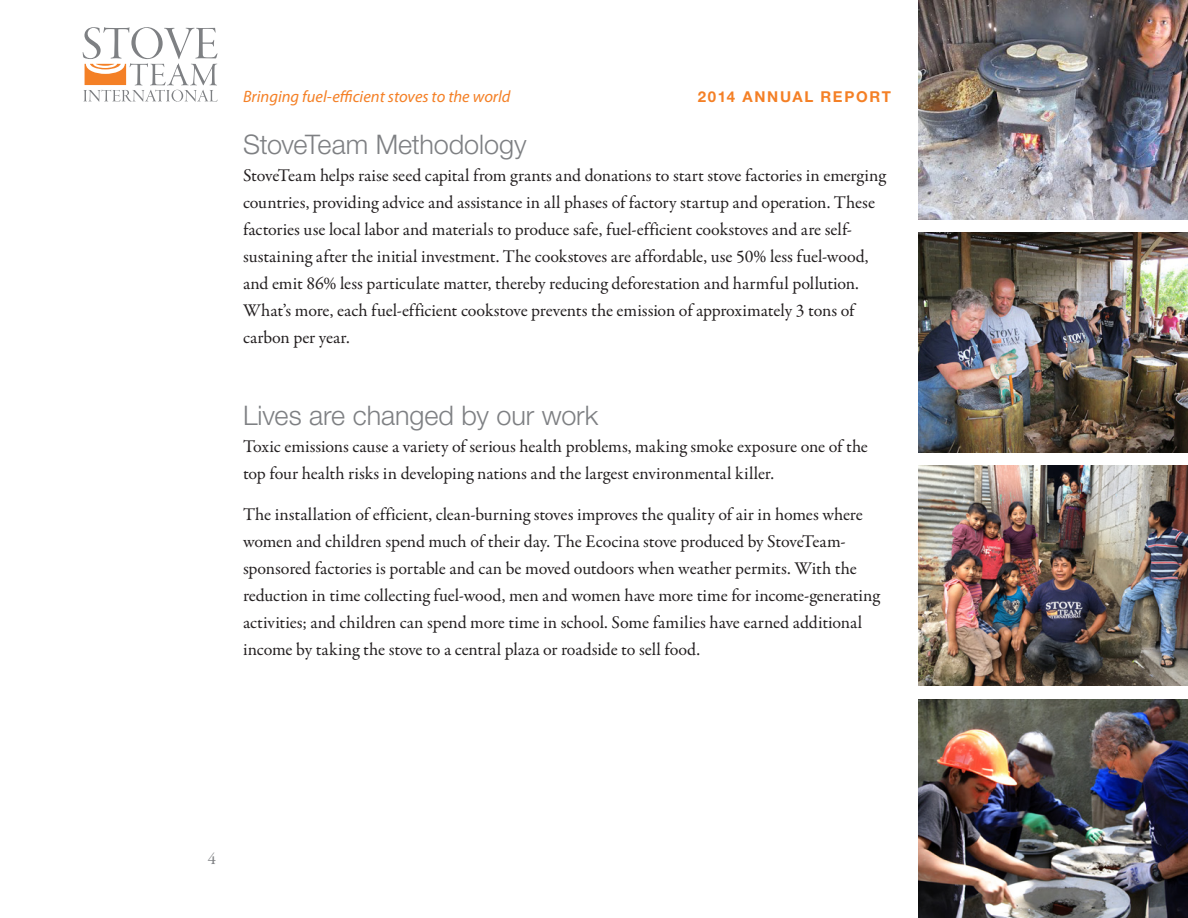
<style>
.page{position:relative;width:1188px;height:918px;background:#fff}
.page>*{position:absolute;margin:0;border:0;box-sizing:border-box;transform-origin:0 0}
.t1{font:300 27px "Helvetica Neue LT Std";letter-spacing:-.005em;color:#7e8083}
.t2{font:18px/27px "Garamond Premr Pro";letter-spacing:-.005em;color:#231f20}
.t3{font:italic 16.5px "Myriad Pro";color:#f48026}
.t4{font:16.5px "Garamond Premr Pro";color:#7e8083}
.t5{font:700 15px "Helvetica Neue LT Std";letter-spacing:.11em;color:#f48026}
</style>
<div class="page">
<svg style="left:83px;top:27px;width:135px;height:75px"></svg>
<img style="left:918px;top:700px;width:270px;height:218px">
<img style="left:918px;top:466px;width:270px;height:219px">
<img style="left:918px;top:233px;width:270px;height:219px">
<img style="left:918px;top:0;width:270px;height:219px">
<p class="t3" style="left:243px;top:86px;width:269px">Bringing fuel-efficient stoves to the world</p>
<p class="t5" style="left:698px;top:87px;width:195px">2014 ANNUAL REPORT</p>
<p class="t1" style="left:243px;top:128px;width:285px">StoveTeam Methodology</p>
<p class="t2" style="left:243px;top:163px;width:645px">StoveTeam helps raise seed capital from grants and donations to start stove factories in emerging countries, providing advice and assistance in all phases of factory startup and operation. These factories use local labor and materials to produce safe, fuel-efficient cookstoves and are self&shy;sustaining after the initial investment. The cookstoves are affordable, use 50% less fuel-wood, and emit 86% less particulate matter, thereby reducing deforestation and harmful pollution.<br>What’s more, each fuel-efficient cookstove prevents the emission of approximately 3 tons of carbon per year.</p>
<p class="t1" style="left:243px;top:399px;width:357px">Lives are changed by our work</p>
<p class="t2" style="left:243px;top:433px;width:627px">Toxic emissions cause a variety of serious health problems, making smoke exposure one of the top four health risks in developing nations and the largest environmental killer.</p>
<p class="t2" style="left:243px;top:501px;width:639px">The installation of efficient, clean-burning stoves improves the quality of air in homes where women and children spend much of their day. The Ecocina stove produced by StoveTeam&shy;sponsored factories is portable and can be moved outdoors when weather permits. With the reduction in time collecting fuel-wood, men and women have more time for income-generating activities; and children can spend more time in school. Some families have earned additional income by taking the stove to a central plaza or roadside to sell food.</p>
<p class="t4" style="left:208px;top:849px;width:10px">4</p>
</div>
